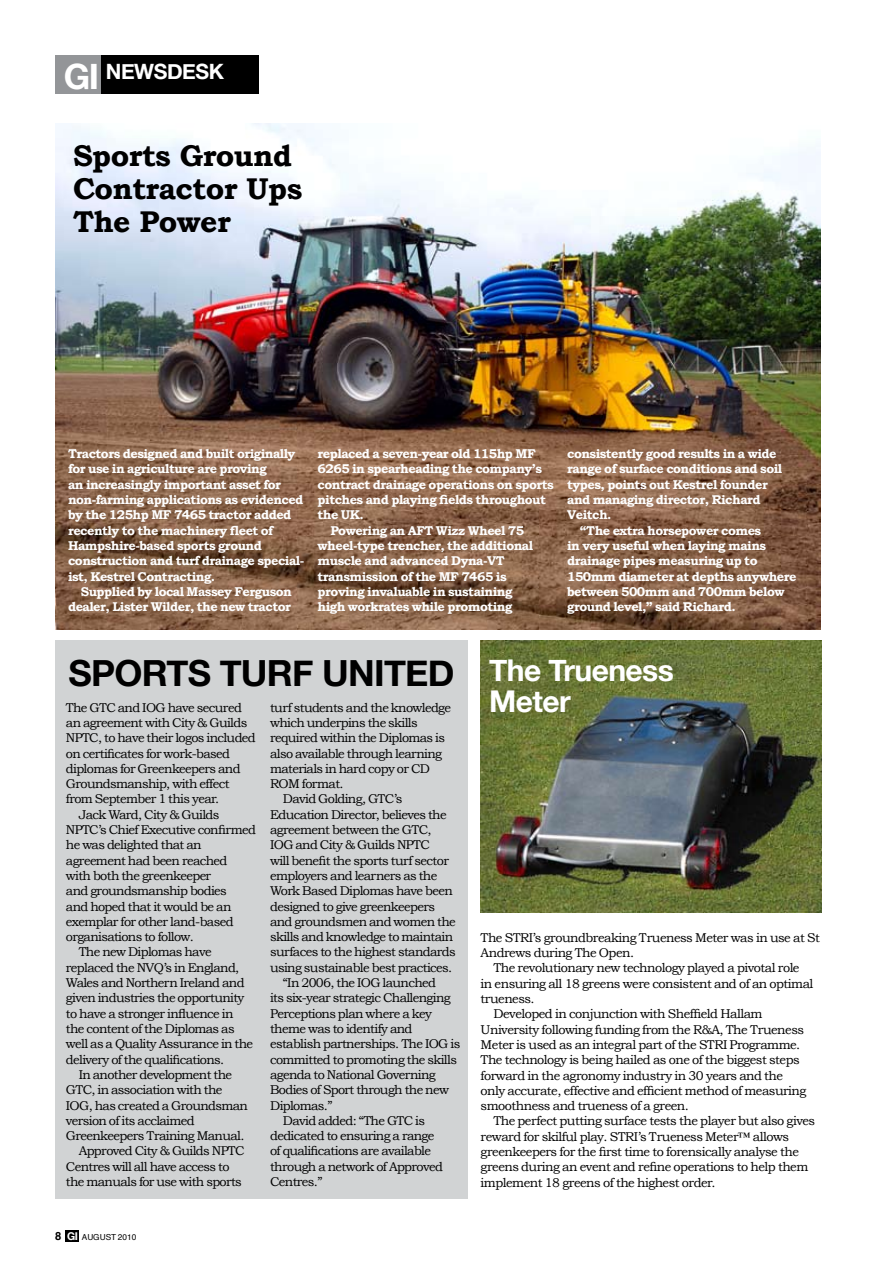
<style>
.page{position:relative;width:894px;height:1263px;background:#fff}
.page>*{position:absolute;margin:0;border:0;box-sizing:border-box;transform-origin:0 0}
.t1{font:700 36px "Helvetica Neue";letter-spacing:-.02em;color:#000}
.t2{font:700 30px/33px "Bookman Old Style";letter-spacing:-.02em;color:#000}
.t3{font:700 30px "Helvetica Neue";color:#fff}
.t4{font:700 21px "Helvetica Neue";letter-spacing:-.02em;color:#fff}
.t5{font:12.75px "Bookman Old Style";letter-spacing:-.05em;color:#000}
.t6{font:700 12.75px/15.3px "Bookman Old Style";letter-spacing:-.04em;color:#fff}
.t7{font:8.25px "Helvetica";color:#000}
.s1{font-size:34.95px}
.s2{font-size:30px;color:#fff}
.s3{font-weight:700;font-size:11.25px}
.s4{font-family:"Helvetica Neue";font-weight:700;font-size:10.8px;color:#fff}
</style>
<div class="page">
<div style="left:65px;top:1230px;width:14px;height:11px;background:#000"></div>
<div style="left:59px;top:55px;width:117px;height:39px;background:#000"></div>
<div style="left:150px;top:55px;width:109px;height:39px;background:#000"></div>
<div style="left:55px;top:55px;width:46px;height:39px;background:#939598"></div>
<img style="left:55px;top:123px;width:766px;height:506px">
<img style="left:480px;top:641px;width:341px;height:272px">
<div style="left:55px;top:640px;width:413px;height:559px;background:#d1d3d4"></div>
<h3 class="t4" style="left:64px;top:59px;width:160px"><span class="s1">GI</span> NEWSDESK</h3>
<h2 class="t2" style="left:73px;top:139px;width:231px">Sports Ground<br>Contractor Ups<br>The Power</h2>
<p class="t6" style="left:68px;top:446px;width:238px">Tractors designed and built originally for use in agriculture are proving<br>an increasingly important asset for non-farming applications as evidenced by the 125hp MF 7465 tractor added recently to the machinery fleet of Hampshire-based sports ground construction and turf drainage special&shy;ist, Kestrel Contracting.</p>
<p class="t6" style="left:68px;top:584px;width:225px;text-align:right">Supplied by local Massey Ferguson dealer, Lister Wilder, the new tractor</p>
<p class="t6" style="left:317px;top:446px;width:220px">replaced a seven-year old 115hp MF</p>
<p class="t6" style="left:317px;top:461px;width:226px">6265 in spearheading the company’s</p>
<p class="t6" style="left:317px;top:476px;width:238px">contract drainage operations on sports</p>
<p class="t6" style="left:317px;top:492px;width:230px">pitches and playing fields throughout</p>
<p class="t6" style="left:317px;top:507px;width:48px">the UK.</p>
<p class="t6" style="left:330px;top:522px;width:195px">Powering an AFT Wizz Wheel 75</p>
<p class="t6" style="left:317px;top:538px;width:217px">wheel-type trencher, the additional</p>
<p class="t6" style="left:317px;top:553px;width:189px">muscle and advanced Dyna-VT</p>
<p class="t6" style="left:317px;top:568px;width:190px">transmission of the MF 7465 is</p>
<p class="t6" style="left:317px;top:584px;width:196px">proving invaluable in sustaining</p>
<p class="t6" style="left:317px;top:599px;width:196px">high workrates while promoting</p>
<p class="t6" style="left:567px;top:446px;width:211px">consistently good results in a wide</p>
<p class="t6" style="left:567px;top:461px;width:216px">range of surface conditions and soil</p>
<p class="t6" style="left:567px;top:476px;width:202px">types, points out Kestrel founder</p>
<p class="t6" style="left:567px;top:492px;width:195px">and managing director, Richard</p>
<p class="t6" style="left:567px;top:507px;width:46px">Veitch.</p>
<p class="t6" style="left:580px;top:522px;width:183px">“The extra horsepower comes</p>
<p class="t6" style="left:567px;top:538px;width:200px">in very useful when laying mains</p>
<p class="t6" style="left:567px;top:553px;width:192px">drainage pipes measuring up to</p>
<p class="t6" style="left:567px;top:568px;width:231px">150mm diameter at depths anywhere</p>
<p class="t6" style="left:567px;top:584px;width:219px">between 500mm and 700mm below</p>
<p class="t6" style="left:567px;top:599px;width:170px">ground level,” said Richard.</p>
<h1 class="t1" style="left:69px;top:651px;width:48px">SPORT</h1>
<h1 class="t1" style="left:188px;top:651px;width:487px">S TURF UNITED <span class="s2">The Trueness</span></h1>
<h2 class="t3" style="left:489px;top:683px;width:83px">Meter</h2>
<p class="t5" style="left:66px;top:700px;width:177px">The GTC and IOG have secured</p>
<p class="t5" style="left:66px;top:715px;width:183px">an agreement with City &amp; Guilds</p>
<p class="t5" style="left:66px;top:731px;width:191px">NPTC, to have their logos included</p>
<p class="t5" style="left:66px;top:746px;width:166px">on certificates for work-based</p>
<p class="t5" style="left:66px;top:761px;width:176px">diplomas for Greenkeepers and</p>
<p class="t5" style="left:66px;top:776px;width:165px">Groundsmanship, with effect</p>
<p class="t5" style="left:66px;top:792px;width:155px">from September 1 this year.</p>
<p class="t5" style="left:79px;top:807px;width:142px">Jack Ward, City &amp; Guilds</p>
<p class="t5" style="left:66px;top:822px;width:191px">NPTC’s Chief Executive confirmed</p>
<p class="t5" style="left:66px;top:838px;width:137px">he was delighted that an</p>
<p class="t5" style="left:66px;top:853px;width:163px">agreement had been reached</p>
<p class="t5" style="left:66px;top:868px;width:147px">with both the greenkeeper</p>
<p class="t5" style="left:66px;top:884px;width:162px">and groundsmanship bodies</p>
<p class="t5" style="left:66px;top:899px;width:167px">and hoped that it would be an</p>
<p class="t5" style="left:66px;top:914px;width:169px">exemplar for other land-based</p>
<p class="t5" style="left:66px;top:929px;width:129px">organisations to follow.</p>
<p class="t5" style="left:79px;top:945px;width:134px">The new Diplomas have</p>
<p class="t5" style="left:66px;top:960px;width:175px">replaced the NVQ’s in England,</p>
<p class="t5" style="left:66px;top:975px;width:180px">Wales and Northern Ireland and</p>
<p class="t5" style="left:66px;top:991px;width:180px">given industries the opportunity</p>
<p class="t5" style="left:66px;top:1006px;width:169px">to have a stronger influence in</p>
<p class="t5" style="left:66px;top:1021px;width:170px">the content of the Diplomas as</p>
<p class="t5" style="left:66px;top:1037px;width:189px">well as a Quality Assurance in the</p>
<p class="t5" style="left:66px;top:1052px;width:160px">delivery of the qualifications.</p>
<p class="t5" style="left:79px;top:1067px;width:155px">In another development the</p>
<p class="t5" style="left:66px;top:1082px;width:158px">GTC, in association with the</p>
<p class="t5" style="left:66px;top:1098px;width:184px">IOG, has created a Groundsman</p>
<p class="t5" style="left:66px;top:1113px;width:130px">version of its acclaimed</p>
<p class="t5" style="left:66px;top:1128px;width:180px">Greenkeepers Training Manual.</p>
<p class="t5" style="left:79px;top:1144px;width:167px">Approved City &amp; Guilds NPTC</p>
<p class="t5" style="left:66px;top:1159px;width:165px">Centres will all have access to</p>
<p class="t5" style="left:66px;top:1174px;width:177px">the manuals for use with sports</p>
<p class="t5" style="left:270px;top:700px;width:183px">turf students and the knowledge</p>
<p class="t5" style="left:270px;top:715px;width:149px">which underpins the skills</p>
<p class="t5" style="left:270px;top:731px;width:176px">required within the Diplomas is</p>
<p class="t5" style="left:270px;top:746px;width:173px">also available through learning</p>
<p class="t5" style="left:270px;top:761px;width:161px">materials in hard copy or CD</p>
<p class="t5" style="left:270px;top:776px;width:75px">ROM format.</p>
<p class="t5" style="left:283px;top:792px;width:121px">David Golding, GTC’s</p>
<p class="t5" style="left:270px;top:807px;width:178px">Education Director, believes the</p>
<p class="t5" style="left:270px;top:822px;width:163px">agreement between the GTC,</p>
<p class="t5" style="left:270px;top:838px;width:161px">IOG and City &amp; Guilds NPTC</p>
<p class="t5" style="left:270px;top:853px;width:180px">will benefit the sports turf sector</p>
<p class="t5" style="left:270px;top:868px;width:169px">employers and learners as the</p>
<p class="t5" style="left:270px;top:884px;width:184px">Work Based Diplomas have been</p>
<p class="t5" style="left:270px;top:899px;width:166px">designed to give greenkeepers</p>
<p class="t5" style="left:270px;top:914px;width:187px">and groundsmen and women the</p>
<p class="t5" style="left:270px;top:929px;width:185px">skills and knowledge to maintain</p>
<p class="t5" style="left:270px;top:945px;width:187px">surfaces to the highest standards</p>
<p class="t5" style="left:270px;top:960px;width:184px">using sustainable best practices.</p>
<p class="t5" style="left:283px;top:975px;width:155px">“In 2006, the IOG launched</p>
<p class="t5" style="left:270px;top:991px;width:182px">its six-year strategic Challenging</p>
<p class="t5" style="left:270px;top:1006px;width:163px">Perceptions plan where a key</p>
<p class="t5" style="left:270px;top:1021px;width:144px">theme was to identify and</p>
<p class="t5" style="left:270px;top:1037px;width:192px">establish partnerships. The IOG is</p>
<p class="t5" style="left:270px;top:1052px;width:188px">committed to promoting the skills</p>
<p class="t5" style="left:270px;top:1067px;width:167px">agenda to National Governing</p>
<p class="t5" style="left:270px;top:1082px;width:180px">Bodies of Sport through the new</p>
<p class="t5" style="left:270px;top:1098px;width:64px">Diplomas.”</p>
<p class="t5" style="left:283px;top:1113px;width:144px">David added: “The GTC is</p>
<p class="t5" style="left:270px;top:1128px;width:166px">dedicated to ensuring a range</p>
<p class="t5" style="left:270px;top:1144px;width:162px">of qualifications are available</p>
<p class="t5" style="left:270px;top:1159px;width:174px">through a network of Approved</p>
<p class="t5" style="left:270px;top:1174px;width:54px">Centres.”</p>
<p class="t5" style="left:480px;top:930px;width:341px">The STRI’s groundbreaking Trueness Meter was in use at St</p>
<p class="t5" style="left:480px;top:945px;width:155px">Andrews during The Open.</p>
<p class="t5" style="left:493px;top:961px;width:308px">The revolutionary new technology played a pivotal role</p>
<p class="t5" style="left:480px;top:976px;width:334px">in ensuring all 18 greens were consistent and of an optimal</p>
<p class="t5" style="left:480px;top:991px;width:56px">trueness.</p>
<p class="t5" style="left:493px;top:1007px;width:271px">Developed in conjunction with Sheffield Hallam</p>
<p class="t5" style="left:480px;top:1022px;width:325px">University following funding from the R&amp;A, The Trueness</p>
<p class="t5" style="left:480px;top:1037px;width:321px">Meter is used as an integral part of the STRI Programme.</p>
<p class="t5" style="left:480px;top:1052px;width:321px">The technology is being hailed as one of the biggest steps</p>
<p class="t5" style="left:480px;top:1068px;width:304px">forward in the agronomy industry in 30 years and the</p>
<p class="t5" style="left:480px;top:1083px;width:327px">only accurate, effective and efficient method of measuring</p>
<p class="t5" style="left:480px;top:1098px;width:210px">smoothness and trueness of a green.</p>
<p class="t5" style="left:493px;top:1114px;width:323px">The perfect putting surface tests the player but also gives</p>
<p class="t5" style="left:480px;top:1129px;width:310px">reward for skilful play. STRI’s Trueness Meter™ allows</p>
<p class="t5" style="left:480px;top:1144px;width:320px">greenkeepers for the first time to forensically analyse the</p>
<p class="t5" style="left:480px;top:1160px;width:329px">greens during an event and refine operations to help them</p>
<p class="t5" style="left:480px;top:1175px;width:236px">implement 18 greens of the highest order.</p>
<p class="t7" style="left:55px;top:1231px;width:82px"><span class="s3">8</span> <span class="s4">GI</span> AUGUST 2010</p>
</div>
